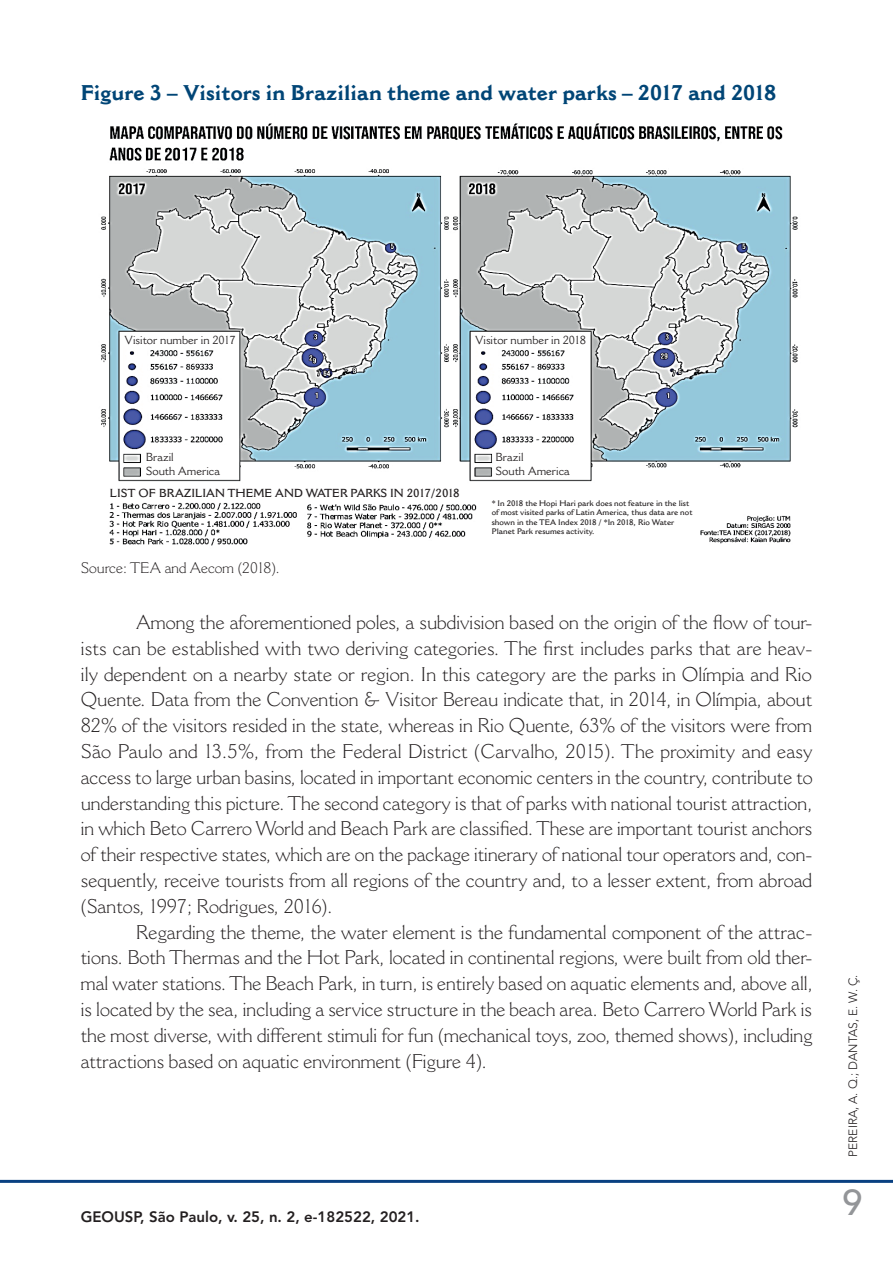
<style>
.page{position:relative;width:893px;height:1263px;background:#fff}
.page>*{position:absolute;margin:0;border:0;box-sizing:border-box;transform-origin:0 0}
.t1{font:500 36px "Avenir LT Std";color:#939598}
.Sub1{font:700 21px "Cantoria MT Std";color:#004576}
.TEXTO{font:300 19.5px/25.8px "Cantoria MT Std";color:#231f20;text-align:justify}
.t2{font:800 15px "Avenir LT Std";color:#231f20}
.Fonte{font:300 15px "Cantoria MT Std";color:#231f20}
.t3{font:300 12px "Avenir LT Std";color:#231f20}
.t4{font:11.4px/14.2px "Cantoria MT Std";color:#231f20}
.t5{font:600 11.4px "Cantoria MT Std";color:#231f20}
.t6{font:600 7.95px/9.4px "Cantoria MT Std";color:#231f20}
</style>
<div class="page">
<hr style="left:0;top:1180px;width:893px;height:3px;background:#094081">
<img style="left:101px;top:123px;width:697px;height:423px">
<div style="left:123px;top:334px;width:115px;height:12px;background:#fff"></div>
<div style="left:473px;top:333px;width:115px;height:13px;background:#fff"></div>
<div style="left:494px;top:450px;width:77px;height:28px;background:#fff"></div>
<div style="left:144px;top:451px;width:79px;height:27px;background:#fff"></div>
<div style="left:103px;top:485px;width:287px;height:16px;background:#fff"></div>
<div style="left:488px;top:497px;width:191px;height:42px;background:#fff"></div>
<p class="Sub1" style="left:81px;top:80px;width:697px">Figure 3 – Visitors in Brazilian theme and water parks – 2017 and 2018</p>
<p class="t4" style="left:125px;top:333px;width:112px">Visitor number in 2017</p>
<p class="t4" style="left:475px;top:333px;width:112px">Visitor number in 2018</p>
<p class="t4" style="left:146px;top:450px;width:76px">Brazil<br>South America</p>
<p class="t5" style="left:110px;top:486px;width:351px">LIST OF BRAZILIAN THEME AND WATER PARKS IN 2017/2018</p>
<p class="t4" style="left:496px;top:450px;width:76px">Brazil<br>South America</p>
<p class="t6" style="left:492px;top:498px;width:202px">* In 2018 the Hopi Hari park does not feature in the list of most visited parks of Latin America, thus data are not shown in the TEA Index 2018 / *In 2018, Rio Water Planet Park resumes activity.</p>
<p class="Fonte" style="left:81px;top:559px;width:201px">Source: TEA and Aecom (2018).</p>
<p class="TEXTO" style="left:81px;top:609px;width:733px;text-indent:55px">Among the aforementioned poles, a subdivision based on the origin of the flow of tour&shy;ists can be established with two deriving categories. The first includes parks that are heav&shy;ily dependent on a nearby state or region. In this category are the parks in Olímpia and Rio Quente. Data from the Convention &amp; Visitor Bereau indicate that, in 2014, in Olímpia, about 82% of the visitors resided in the state, whereas in Rio Quente, 63% of the visitors were from São Paulo and 13.5%, from the Federal District (Carvalho, 2015). The proximity and easy access to large urban basins, located in important economic centers in the country, contribute to understanding this picture. The second category is that of parks with national tourist attraction, in which Beto Carrero World and Beach Park are classified. These are important tourist anchors of their respective states, which are on the package itinerary of national tour operators and, con&shy;sequently, receive tourists from all regions of the country and, to a lesser extent, from abroad (Santos, 1997; Rodrigues, 2016).</p>
<p class="TEXTO" style="left:81px;top:919px;width:733px;text-indent:55px">Regarding the theme, the water element is the fundamental component of the attrac&shy;tions. Both Thermas and the Hot Park, located in continental regions, were built from old ther&shy;mal water stations. The Beach Park, in turn, is entirely based on aquatic elements and, above all, is located by the sea, including a service structure in the beach area. Beto Carrero World Park is the most diverse, with different stimuli for fun (mechanical toys, zoo, themed shows), including attractions based on aquatic environment (Figure 4).</p>
<p class="t2" style="left:81px;top:1207px;width:340px">GEOUSP, São Paulo, v. 25, n. 2, e-182522, 2021.</p>
<p class="t3" style="left:846px;top:1157px;width:184px;rotate:-90deg">PEREIRA, A. Q.; DANTAS, E. W. Ç.</p>
<h1 class="t1" style="left:842px;top:1181px;width:22px">9</h1>
</div>
